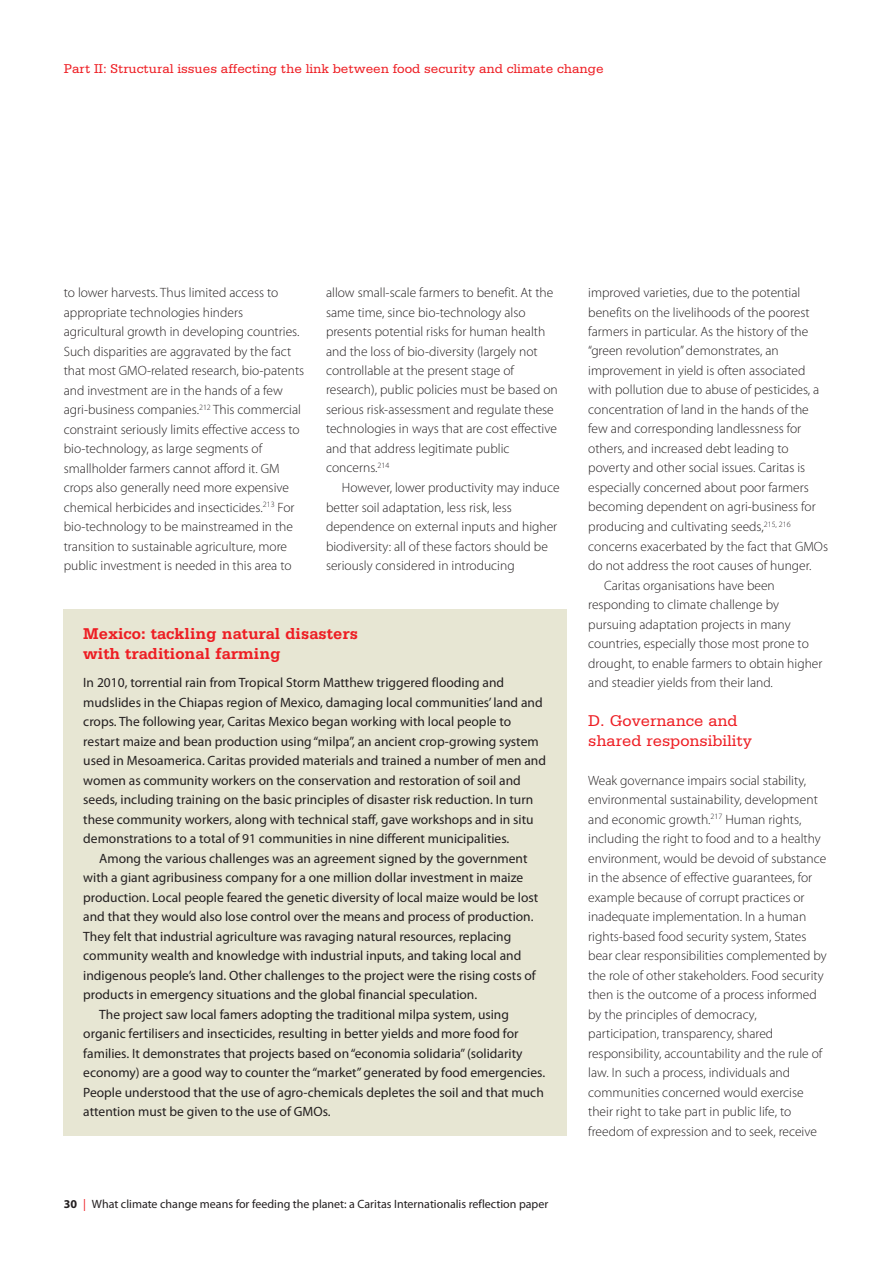
<style>
.page{position:relative;width:893px;height:1263px;background:#fff}
.page>*{position:absolute;margin:0;border:0;box-sizing:border-box;transform-origin:0 0}
.t1{font:700 16.5px/19.5px "Serifa LT";color:#ee1d23}
.t2{font:16.5px/19.5px "Serifa LT";color:#ee1d23}
.t3{font:300 13.5px/19.5px "Myriad Pro";color:#231f20}
.t4{font:13.5px/19.5px "Myriad Pro";color:#231f20}
.t5{font:13.5px "Serifa LT";color:#ee1d23}
.t6{font:12px "Myriad Pro";color:#231f20}
.s1{font-weight:700}
.s2{color:#ee1d23}
</style>
<div class="page">
<div style="left:64px;top:609px;width:503px;height:526px;background:#e7e6d3"></div>
<p class="t5" style="left:64px;top:64px;width:541px">Part II: Structural issues affecting the link between food security and climate change</p>
<p class="t3" style="left:64px;top:284px;width:242px">to lower harvests. Thus limited access to appropriate technologies hinders agricultural growth in developing countries.<br>Such disparities are aggravated by the fact that most GMO-related research, bio-patents and investment are in the hands of a few agri-business companies.<sup>212</sup> This commercial constraint seriously limits effective access to bio-technology, as large segments of smallholder farmers cannot afford it. GM crops also generally need more expensive chemical herbicides and insecticides.<sup>213</sup> For bio-technology to be mainstreamed in the transition to sustainable agriculture, more public investment is needed in this area to</p>
<p class="t3" style="left:326px;top:284px;width:233px">allow small-scale farmers to benefit. At the same time, since bio-technology also presents potential risks for human health and the loss of bio-diversity (largely not controllable at the present stage of research), public policies must be based on serious risk-assessment and regulate these technologies in ways that are cost effective and that address legitimate public concerns.<sup>214</sup></p>
<p class="t3" style="left:326px;top:479px;width:235px;text-indent:16px">However, lower productivity may induce better soil adaptation, less risk, less dependence on external inputs and higher biodiversity: all of these factors should be seriously considered in introducing</p>
<p class="t1" style="left:83px;top:626px;width:276px">Mexico: tackling natural disasters with traditional farming</p>
<p class="t4" style="left:83px;top:674px;width:464px">In 2010, torrential rain from Tropical Storm Matthew triggered flooding and mudslides in the Chiapas region of Mexico, damaging local communities’ land and crops. The following year, Caritas Mexico began working with local people to restart maize and bean production using “milpa”, an ancient crop-growing system used in Mesoamerica. Caritas provided materials and trained a number of men and women as community workers on the conservation and restoration of soil and seeds, including training on the basic principles of disaster risk reduction. In turn these community workers, along with technical staff, gave workshops and in situ demonstrations to a total of 91 communities in nine different municipalities.</p>
<p class="t4" style="left:99px;top:849px;width:430px">Among the various challenges was an agreement signed by the government</p>
<p class="t4" style="left:83px;top:869px;width:441px">with a giant agribusiness company for a one million dollar investment in maize</p>
<p class="t4" style="left:83px;top:888px;width:456px">production. Local people feared the genetic diversity of local maize would be lost</p>
<p class="t4" style="left:83px;top:908px;width:452px">and that they would also lose control over the means and process of production.</p>
<p class="t4" style="left:83px;top:927px;width:430px">They felt that industrial agriculture was ravaging natural resources, replacing</p>
<p class="t4" style="left:83px;top:947px;width:439px">community wealth and knowledge with industrial inputs, and taking local and</p>
<p class="t4" style="left:83px;top:966px;width:454px">indigenous people’s land. Other challenges to the project were the rising costs of</p>
<p class="t4" style="left:83px;top:986px;width:395px">products in emergency situations and the global financial speculation.</p>
<p class="t4" style="left:99px;top:1005px;width:411px">The project saw local famers adopting the traditional milpa system, using</p>
<p class="t4" style="left:83px;top:1025px;width:437px">organic fertilisers and insecticides, resulting in better yields and more food for</p>
<p class="t4" style="left:83px;top:1044px;width:441px">families. It demonstrates that projects based on “economia solidaria” (solidarity</p>
<p class="t4" style="left:83px;top:1064px;width:463px">economy) are a good way to counter the “market” generated by food emergencies.</p>
<p class="t4" style="left:83px;top:1083px;width:462px">People understood that the use of agro-chemicals depletes the soil and that much</p>
<p class="t4" style="left:83px;top:1103px;width:249px">attention must be given to the use of GMOs.</p>
<p class="t6" style="left:64px;top:1200px;width:486px"><span class="s1">30</span> <span class="s2">|</span> What climate change means for feeding the planet: a Caritas Internationalis reflection paper</p>
<p class="t3" style="left:588px;top:284px;width:214px">improved varieties, due to the potential</p>
<p class="t3" style="left:588px;top:303px;width:223px">benefits on the livelihoods of the poorest</p>
<p class="t3" style="left:588px;top:323px;width:222px">farmers in particular. As the history of the</p>
<p class="t3" style="left:588px;top:342px;width:192px">“green revolution” demonstrates, an</p>
<p class="t3" style="left:588px;top:362px;width:219px">improvement in yield is often associated</p>
<p class="t3" style="left:588px;top:381px;width:233px">with pollution due to abuse of pesticides, a</p>
<p class="t3" style="left:588px;top:401px;width:222px">concentration of land in the hands of the</p>
<p class="t3" style="left:588px;top:420px;width:214px">few and corresponding landlessness for</p>
<p class="t3" style="left:588px;top:440px;width:202px">others, and increased debt leading to</p>
<p class="t3" style="left:588px;top:459px;width:219px">poverty and other social issues. Caritas is</p>
<p class="t3" style="left:588px;top:479px;width:222px">especially concerned about poor farmers</p>
<p class="t3" style="left:588px;top:498px;width:229px">becoming dependent on agri-business for</p>
<p class="t3" style="left:588px;top:518px;width:204px">producing and cultivating seeds,<sup>215,</sup> <sup>216</sup></p>
<p class="t3" style="left:588px;top:537px;width:241px">concerns exacerbated by the fact that GMOs</p>
<p class="t3" style="left:588px;top:557px;width:225px">do not address the root causes of hunger.</p>
<p class="t3" style="left:604px;top:576px;width:172px">Caritas organisations have been</p>
<p class="t3" style="left:588px;top:596px;width:192px">responding to climate challenge by</p>
<p class="t3" style="left:588px;top:615px;width:204px">pursuing adaptation projects in many</p>
<p class="t3" style="left:588px;top:635px;width:222px">countries, especially those most prone to</p>
<p class="t3" style="left:588px;top:654px;width:236px">drought, to enable farmers to obtain higher</p>
<p class="t3" style="left:588px;top:674px;width:186px">and steadier yields from their land.</p>
<p class="t2" style="left:588px;top:712px;width:165px">D. Governance and shared responsibility</p>
<p class="t3" style="left:588px;top:771px;width:240px">Weak governance impairs social stability, environmental sustainability, development and economic growth.<sup>217</sup> Human rights, including the right to food and to a healthy environment, would be devoid of substance in the absence of effective guarantees, for example because of corrupt practices or inadequate implementation. In a human rights-based food security system, States bear clear responsibilities complemented by the role of other stakeholders. Food security then is the outcome of a process informed by the principles of democracy, participation, transparency, shared responsibility, accountability and the rule of law. In such a process, individuals and communities concerned would exercise their right to take part in public life, to freedom of expression and to seek, receive</p>
</div>
